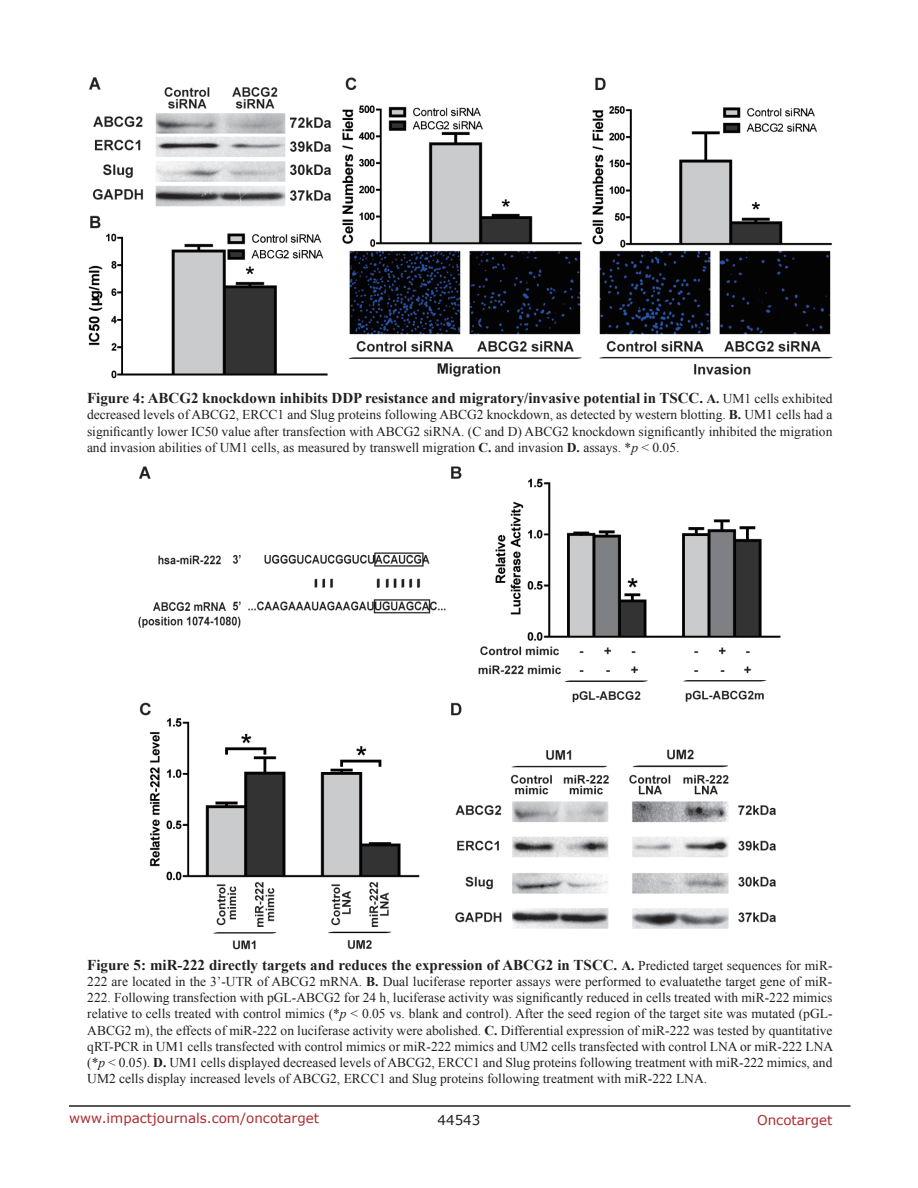
<style>
.page{position:relative;width:918px;height:1188px;background:#fff}
.page>*{position:absolute;margin:0;border:0;box-sizing:border-box;transform-origin:0 0}
.FigureText{font:700 15px "Times New Roman";color:#221f22}
.FigureText-2{font:13.5px/16.2px "Times New Roman";color:#221f22;text-align:justify}
.t1{font:13.5px "Verdana";color:#ac2b31}
.t2{font:13.5px "Verdana";color:#221f22}
.s1{font-size:13.5px}
.s2{font-weight:400;font-size:13.5px}
.s3{font-weight:700}
.s4{font-style:italic}
</style>
<div class="page">
<hr style="left:69px;top:1105px;width:781px;height:2px;background:#231f20">
<img style="left:88px;top:77px;width:744px;height:302px">
<img style="left:138px;top:466px;width:643px;height:484px">
<p class="FigureText" style="left:87px;top:388px;width:747px">Figure 4: ABCG2 knockdown inhibits DDP resistance and migratory/invasive potential in TSCC. <span class="s1">A.</span> <span class="s2">UM1 cells exhibited</span></p>
<p class="FigureText-2" style="left:87px;top:407px;width:747px">decreased levels of ABCG2, ERCC1 and Slug proteins following ABCG2 knockdown, as detected by western blotting. <span class="s3">B.</span> UM1 cells had a significantly lower IC50 value after transfection with ABCG2 siRNA. (C and D) ABCG2 knockdown significantly inhibited the migration and invasion abilities of UM1 cells, as measured by transwell migration <span class="s3">C.</span> and invasion <span class="s3">D.</span> assays. *<span class="s4">p</span> &lt; 0.05.</p>
<p class="FigureText" style="left:87px;top:954px;width:747px">Figure 5: miR-222 directly targets and reduces the expression of ABCG2 in TSCC. <span class="s1">A.</span> <span class="s2">Predicted target sequences for miR-</span></p>
<p class="FigureText-2" style="left:87px;top:973px;width:747px">222 are located in the 3’-UTR of ABCG2 mRNA. <span class="s3">B.</span> Dual luciferase reporter assays were performed to evaluatethe target gene of miR-222. Following transfection with pGL-ABCG2 for 24 h, luciferase activity was significantly reduced in cells treated with miR-222 mimics relative to cells treated with control mimics (*<span class="s4">p</span> &lt; 0.05 vs. blank and control). After the seed region of the target site was mutated (pGL-ABCG2 m), the effects of miR-222 on luciferase activity were abolished. <span class="s3">C.</span> Differential expression of miR-222 was tested by quantitative qRT-PCR in UM1 cells transfected with control mimics or miR-222 mimics and UM2 cells transfected with control LNA or miR-222 LNA (*<span class="s4">p</span> &lt; 0.05). <span class="s3">D.</span> UM1 cells displayed decreased levels of ABCG2, ERCC1 and Slug proteins following treatment with miR-222 mimics, and UM2 cells display increased levels of ABCG2, ERCC1 and Slug proteins following treatment with miR-222 LNA.</p>
<p class="t1" style="left:69px;top:1109px;width:252px">www.impactjournals.com/oncotarget</p>
<p class="t2" style="left:438px;top:1111px;width:44px">44543</p>
<p class="t1" style="left:757px;top:1111px;width:77px">Oncotarget</p>
</div>
